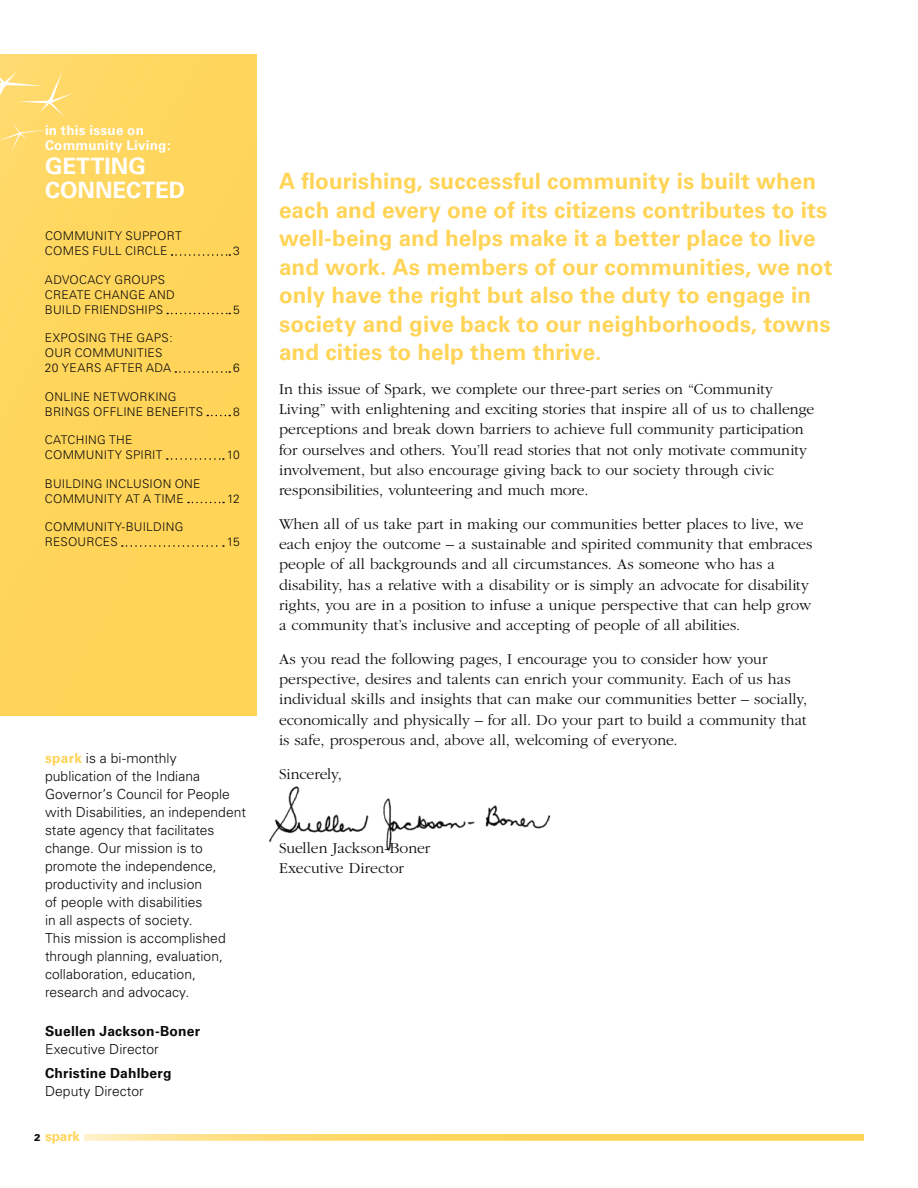
<style>
.page{position:relative;width:918px;height:1188px;background:#fff}
.page>*{position:absolute;margin:0;border:0;box-sizing:border-box;transform-origin:0 0}
.t1{font:700 22.5px/28.5px "Univers";color:#ffd457}
.t2{font:700 22.5px/24px "Univers";letter-spacing:.005em;color:#fff}
.t3{font:300 15.75px/20.2px "Garamond";color:#0b0a0b}
.t4{font:300 13.8px/18px "Univers";letter-spacing:.005em;color:#0b0a0b}
.t5{font:700 13.8px "Univers";letter-spacing:.015em;color:#0b0a0b}
.t6{font:700 13.5px/15px "Univers";letter-spacing:.015em;color:#fff}
.t7{font:700 13.5px "Univers";letter-spacing:-.005em;color:#ffd457}
.t8{font:300 12px/15px "Univers";letter-spacing:.02em;color:#0b0a0b}
.s1{font-weight:700;color:#ffd457}
.s2{font-weight:900;font-size:9.75px;color:#0b0a0b}
</style>
<div class="page">
<div style="left:0;top:54px;width:256px;height:662px;background:#ffd559"></div>
<svg style="left:0;top:72px;width:75px;height:80px"></svg>
<img style="left:269px;top:786px;width:282px;height:65px">
<svg style="left:172px;top:254px;width:58px;height:2px"></svg>
<svg style="left:167px;top:313px;width:63px;height:1px"></svg>
<svg style="left:175px;top:371px;width:55px;height:2px"></svg>
<svg style="left:207px;top:415px;width:23px;height:1px"></svg>
<svg style="left:167px;top:458px;width:57px;height:2px"></svg>
<svg style="left:188px;top:502px;width:36px;height:1px"></svg>
<svg style="left:122px;top:545px;width:102px;height:2px"></svg>
<svg style="left:84px;top:1134px;width:780px;height:7px;background:#ffda70"></svg>
<p class="t6" style="left:45px;top:123px;width:127px">in this issue on<br>Community Living:</p>
<h1 class="t2" style="left:45px;top:154px;width:142px">g etting connected</h1>
<p class="t8" style="left:45px;top:228px;width:106px">community suppo</p>
<p class="t8" style="left:167px;top:228px;width:14px">rt</p>
<p class="t8" style="left:45px;top:243px;width:122px">comes full ci rcle</p>
<p class="t8" style="left:233px;top:243px;width:8px">3</p>
<p class="t8" style="left:45px;top:272px;width:129px">advocacy groups create change and bui ld friendships</p>
<p class="t8" style="left:233px;top:302px;width:8px">5</p>
<p class="t8" style="left:45px;top:330px;width:129px">exposing the gaps: our communitie</p>
<p class="t8" style="left:45px;top:345px;width:128px;text-indent:110px">s<br>20 years afte r ADA</p>
<p class="t8" style="left:45px;top:389px;width:160px">onli ne networki ng<br>bri ngs offli ne benefits</p>
<p class="t8" style="left:45px;top:432px;width:113px">catching the community spirit</p>
<p class="t8" style="left:45px;top:476px;width:155px">bui ldi ng i nclusion one community at a time</p>
<p class="t8" style="left:45px;top:519px;width:138px">community-building reso urces</p>
<p class="t8" style="left:233px;top:360px;width:8px">6</p>
<p class="t8" style="left:233px;top:404px;width:8px">8</p>
<p class="t8" style="left:227px;top:447px;width:15px">10</p>
<p class="t8" style="left:227px;top:491px;width:14px">12</p>
<p class="t8" style="left:227px;top:534px;width:14px">15</p>
<p class="t4" style="left:45px;top:750px;width:202px"><span class="s1">spark</span> is a bi-monthly publication of the Indiana<br>Governor’s Council for People with Disabilities, an independent state agency that facilitates change. Our mission is to promote the independence, productivity and inclusion<br>of people with disabilities<br>in all aspects of society.<br>This mission is accomplished through planning, evaluation, collaboration, education, research and advocacy.</p>
<p class="t5" style="left:45px;top:1023px;width:157px">Suellen Jackson-Boner</p>
<p class="t4" style="left:45px;top:1040px;width:115px">Executive Director</p>
<p class="t5" style="left:45px;top:1065px;width:128px">Christine Dahlberg</p>
<p class="t4" style="left:45px;top:1082px;width:100px">Deputy Director</p>
<p class="t7" style="left:34px;top:1128px;width:47px"><span class="s2">2</span> spark</p>
<p class="t1" style="left:279px;top:167px;width:555px">A flourishing, successful community is built when each and every one of its citizens contributes to its well-being and helps make it a better place to live and work. As members of our communities, we not only have the right but also the duty to engage in society and give back to our neighborhoods, towns and cities to help them thrive.</p>
<p class="t3" style="left:279px;top:379px;width:537px">In this issue of Spark, we complete our three-part series on “Community Living” with enlightening and exciting stories that inspire all of us to challenge perceptions and break down barriers to achieve full community participation for ourselves and others. You’ll read stories that not only motivate community involvement, but also encourage giving back to our society through civic responsibilities, volunteering and much more.</p>
<p class="t3" style="left:279px;top:514px;width:535px">When all of us take part in making our communities better places to live, we each enjoy the outcome – a sustainable and spirited community that embraces people of all backgrounds and all circumstances. As someone who has a disability, has a relative with a disability or is simply an advocate for disability rights, you are in a position to infuse a unique perspective that can help grow a community that’s inclusive and accepting of people of all abilities.</p>
<p class="t3" style="left:279px;top:649px;width:530px">As you read the following pages, I encourage you to consider how your perspective, desires and talents can enrich your community. Each of us has individual skills and insights that can make our communities better – socially, economically and physically – for all. Do your part to build a community that is safe, prosperous and, above all, welcoming of everyone.</p>
<p class="t3" style="left:279px;top:764px;width:64px">Sincerely,</p>
<p class="t3" style="left:279px;top:838px;width:153px">Suellen Jackson-Boner<br>Executive Director</p>
</div>
